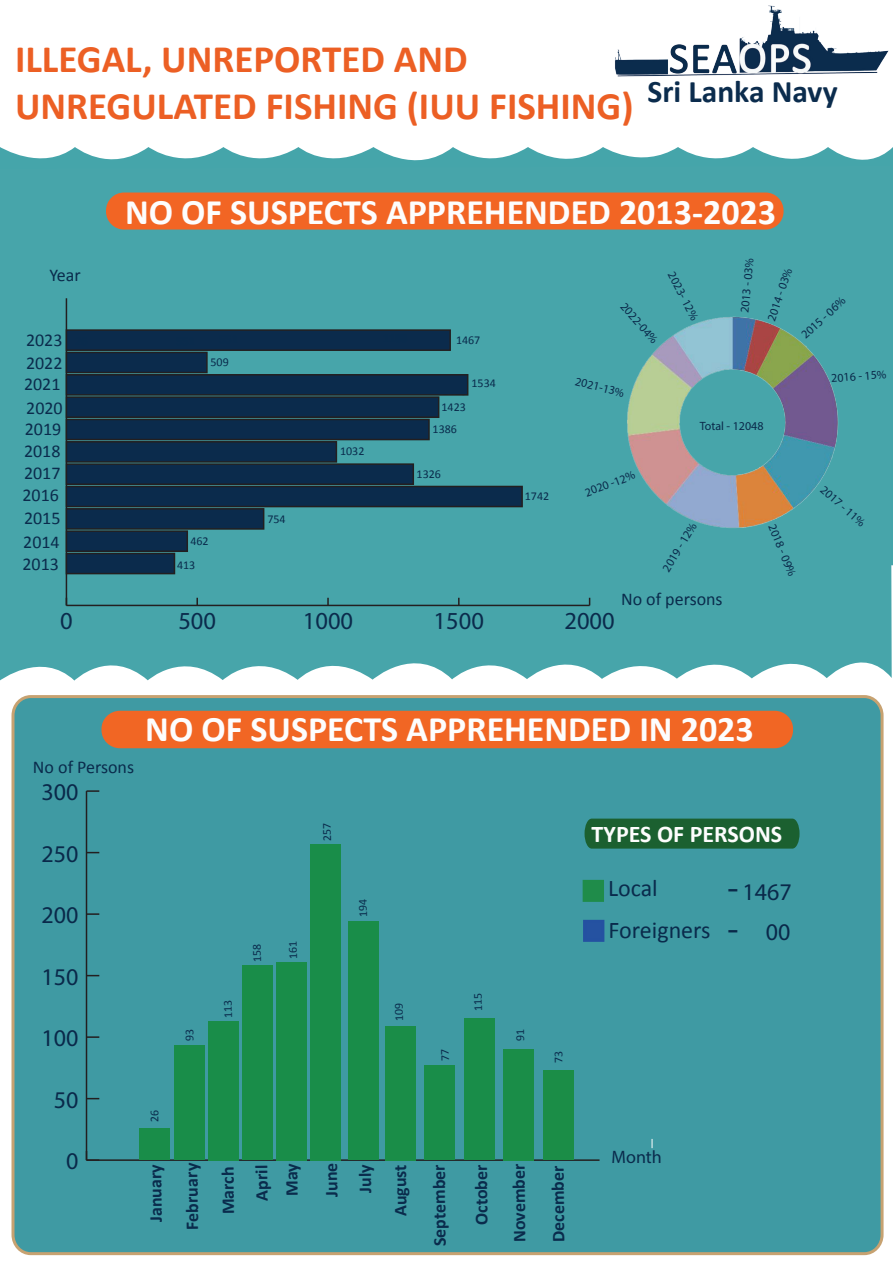
<style>
.page{position:relative;width:893px;height:1263px;background:#fff}
.page>*{position:absolute;margin:0;border:0;box-sizing:border-box;transform-origin:0 0}
.t1{font:700 39px/46.8px "Calibri";color:#ec5f24}
.t2{font:700 36px "Calibri";color:#fdfdfd}
.t3{font:36px/41px "Myriad Pro";color:#0a294a}
.t4{font:24.45px "Myriad Pro";color:#0b2b4c}
.t5{font:24px/39.5px "Myriad Pro";color:#0a294a;text-align:right}
.t6{font:24px/42.5px "Calibri";color:#0a2b4c}
.t7{font:700 24px "Calibri";color:#fdfdfd}
.t8{font:700 18px/38.2px "Calibri";color:#0a2b4c}
.t9{font:18px "Calibri";color:#0b2b4c}
.t10{font:18px "Calibri";color:#0a2b4c}
.t11{font:18px "Myriad Pro";color:#0a2b4c}
.t12{font:12px "Myriad Pro";color:#0a294a}
.t13{font:12px/23.2px "Calibri";color:#0a2b4c}
.s1{font-size:12px;color:#0a2b4c}
</style>
<div class="page">
<div style="left:13px;top:696px;width:869px;height:557px;background:#3f9aa3;border-radius:18px"></div>
<div style="left:12px;top:695px;width:872px;height:560px;border:3px solid #c7a271;border-radius:18px"></div>
<svg style="left:0;top:147px;width:893px;height:418px;fill:#45a5aa"></svg>
<div style="left:0;top:166px;width:892px;height:515px;background:#47a5aa"></div>
<img style="left:615px;top:5px;width:274px;height:72px">
<img style="left:625px;top:311px;width:217px;height:222px">
<div style="left:106px;top:193px;width:677px;height:37px;background:#f26524;border-radius:18px"></div>
<div style="left:585px;top:819px;width:215px;height:30px;background:#1b6030"></div>
<hr style="left:66px;top:605px;width:524px;height:1px;background:#231f20">
<svg style="left:196px;top:598px;width:2px;height:7px"></svg>
<svg style="left:327px;top:598px;width:2px;height:7px"></svg>
<svg style="left:458px;top:598px;width:2px;height:7px"></svg>
<hr style="left:66px;top:298px;width:1px;height:307px;background:#231f20">
<div style="left:66px;top:553px;width:109px;height:21px;background:#0b2b4c;border:2px solid #231f20"></div>
<div style="left:66px;top:530px;width:122px;height:22px;background:#0b2b4c;border:2px solid #231f20"></div>
<div style="left:66px;top:508px;width:198px;height:22px;background:#0b2b4c;border:2px solid #231f20"></div>
<div style="left:66px;top:486px;width:457px;height:21px;background:#0b2b4c;border:2px solid #231f20"></div>
<div style="left:66px;top:463px;width:348px;height:22px;background:#0b2b4c;border:2px solid #231f20"></div>
<div style="left:66px;top:441px;width:271px;height:22px;background:#0b2b4c;border:2px solid #231f20"></div>
<div style="left:66px;top:419px;width:364px;height:21px;background:#0b2b4c;border:2px solid #231f20"></div>
<div style="left:66px;top:396px;width:373px;height:22px;background:#0b2b4c;border:2px solid #231f20"></div>
<div style="left:66px;top:374px;width:402px;height:22px;background:#0b2b4c;border:2px solid #231f20"></div>
<div style="left:66px;top:352px;width:142px;height:21px;background:#0b2b4c;border:2px solid #231f20"></div>
<div style="left:66px;top:329px;width:385px;height:22px;background:#0b2b4c;border:2px solid #231f20"></div>
<div style="left:102px;top:711px;width:691px;height:37px;background:#f16624;border-radius:18px"></div>
<div style="left:583px;top:880px;width:21px;height:22px;background:#1f8c4a"></div>
<div style="left:583px;top:920px;width:21px;height:22px;background:#2552a1"></div>
<hr style="left:87px;top:1159px;width:513px;height:2px;background:#231f20">
<hr style="left:86px;top:791px;width:1px;height:369px;background:#231f20">
<svg style="left:86px;top:1151px;width:13px;height:10px"></svg>
<svg style="left:87px;top:1098px;width:12px;height:1px"></svg>
<svg style="left:87px;top:1036px;width:12px;height:2px"></svg>
<svg style="left:87px;top:975px;width:12px;height:1px"></svg>
<svg style="left:87px;top:913px;width:12px;height:2px"></svg>
<svg style="left:87px;top:852px;width:12px;height:1px"></svg>
<svg style="left:87px;top:790px;width:12px;height:2px"></svg>
<div style="left:543px;top:1070px;width:30px;height:90px;background:#1b8d47"></div>
<div style="left:504px;top:1049px;width:30px;height:112px;background:#1a8d48"></div>
<div style="left:464px;top:1019px;width:31px;height:141px;background:#198d49"></div>
<div style="left:424px;top:1065px;width:30px;height:95px;background:#198d49"></div>
<div style="left:385px;top:1026px;width:31px;height:134px;background:#1a8d48"></div>
<div style="left:348px;top:921px;width:30px;height:239px;background:#198d49"></div>
<div style="left:311px;top:844px;width:30px;height:316px;background:#198d49"></div>
<div style="left:276px;top:962px;width:31px;height:198px;background:#198d49"></div>
<div style="left:242px;top:966px;width:31px;height:194px;background:#198d49"></div>
<div style="left:208px;top:1021px;width:31px;height:139px;background:#198d49"></div>
<div style="left:174px;top:1046px;width:30px;height:114px;background:#198d49"></div>
<div style="left:140px;top:1128px;width:30px;height:32px;background:#198d49"></div>
<h1 class="t1" style="left:15px;top:34px;width:824px">ILLEGAL, UNREPORTED AND<br>UNREGULATED FISHING (IUU FISHING) <sup>Sri</sup> <sup>Lanka</sup> <sup>Navy</sup></h1>
<h2 class="t2" style="left:125px;top:189px;width:653px">NO OF SUSPECTS APPREHENDED 2013-2023</h2>
<h3 class="t10" style="left:50px;top:264px;width:33px">Year</h3>
<h3 class="t9" style="left:26px;top:329px;width:63px">2023 <span class="s1">26</span></h3>
<h3 class="t9" style="left:26px;top:352px;width:38px">2022</h3>
<p class="t13" style="left:211px;top:350px;width:20px">509</p>
<p class="t13" style="left:456px;top:328px;width:26px">1467</p>
<p class="t12" style="left:628px;top:299px;width:52px;rotate:49deg">2022-04%</p>
<h3 class="t9" style="left:24px;top:372px;width:38px">2021</h3>
<p class="t13" style="left:472px;top:371px;width:26px">1534</p>
<p class="t12" style="left:577px;top:374px;width:52px;rotate:14deg">2021-13%</p>
<h3 class="t9" style="left:26px;top:397px;width:38px">2020</h3>
<p class="t13" style="left:442px;top:394px;width:26px">1423</p>
<h3 class="t9" style="left:25px;top:418px;width:38px">2019</h3>
<p class="t13" style="left:433px;top:417px;width:26px">1386</p>
<h3 class="t9" style="left:24px;top:440px;width:38px">2018</h3>
<p class="t13" style="left:340px;top:439px;width:26px">1032</p>
<p class="t12" style="left:677px;top:269px;width:54px;rotate:62deg">2023- 12%</p>
<p class="t12" style="left:737px;top:312px;width:57px;rotate:-85deg">2013 - 03%</p>
<p class="t12" style="left:764px;top:318px;width:57px;rotate:-71deg">2014 - 03%</p>
<p class="t12" style="left:798px;top:331px;width:57px;rotate:-43deg">2015 - 06%</p>
<p class="t12" style="left:831px;top:371px;width:57px;rotate:-5deg">2016 - 15%</p>
<p class="t12" style="left:700px;top:418px;width:65px">Total - 12048</p>
<h3 class="t9" style="left:24px;top:462px;width:38px">2017</h3>
<h3 class="t9" style="left:23px;top:484px;width:38px">2016</h3>
<p class="t13" style="left:417px;top:462px;width:26px">1326</p>
<p class="t13" style="left:525px;top:484px;width:26px">1742</p>
<p class="t12" style="left:583px;top:486px;width:54px;rotate:-21deg">2020 -12%</p>
<h3 class="t9" style="left:24px;top:507px;width:38px">2015</h3>
<h3 class="t9" style="left:23px;top:531px;width:38px">2014</h3>
<h3 class="t9" style="left:22px;top:552px;width:38px">2013</h3>
<p class="t13" style="left:177px;top:529px;width:33px;text-indent:13px">462<br>413</p>
<p class="t13" style="left:267px;top:507px;width:20px">754</p>
<p class="t12" style="left:659px;top:567px;width:57px;rotate:-59deg">2019 - 12%</p>
<p class="t12" style="left:779px;top:522px;width:57px;rotate:68deg">2018 - 09%</p>
<h3 class="t10" style="left:621px;top:588px;width:103px">No of persons</h3>
<h3 class="t4" style="left:60px;top:605px;width:14px">0</h3>
<h3 class="t4" style="left:178px;top:605px;width:39px">500</h3>
<h3 class="t4" style="left:303px;top:605px;width:52px">1000</h3>
<h3 class="t4" style="left:434px;top:605px;width:52px">1500</h3>
<h3 class="t4" style="left:564px;top:605px;width:52px">2000</h3>
<p class="t12" style="left:827px;top:482px;width:57px;rotate:41deg">2017 - 11%</p>
<h3 class="t10" style="left:33px;top:755px;width:103px">No of Persons</h3>
<h3 class="t5" style="left:41px;top:772px;width:39px">300</h3>
<h3 class="t5" style="left:41px;top:833px;width:39px">250</h3>
<h3 class="t5" style="left:41px;top:895px;width:39px">200</h3>
<h3 class="t5" style="left:41px;top:956px;width:39px">150</h3>
<h2 class="t2" style="left:145px;top:706px;width:610px">NO OF SUSPECTS APPREHENDED IN 2023</h2>
<h3 class="t7" style="left:592px;top:819px;width:192px">TYPES OF PERSONS</h3>
<h3 class="t6" style="left:608px;top:866px;width:104px">Local<br>Foreigners</h3>
<h3 class="t5" style="left:742px;top:872px;width:51px">1467<br>00</h3>
<h2 class="t3" style="left:728px;top:867px;width:13px">- -</h2>
<h3 class="t5" style="left:41px;top:1018px;width:39px">100</h3>
<h3 class="t5" style="left:54px;top:1079px;width:26px">50</h3>
<h3 class="t5" style="left:66px;top:1141px;width:14px">0</h3>
<h3 class="t8" style="left:136px;top:1223px;width:60px;rotate:-91deg">January</h3>
<h3 class="t8" style="left:172px;top:1230px;width:68px;rotate:-91deg">February</h3>
<h3 class="t8" style="left:208px;top:1215px;width:49px;rotate:-91deg">March</h3>
<h3 class="t8" style="left:246px;top:1201px;width:38px;line-height:30px;rotate:-91deg">April<br>May</h3>
<h3 class="t8" style="left:312px;top:1197px;width:36px;rotate:-91deg">June</h3>
<h3 class="t8" style="left:345px;top:1193px;width:30px;rotate:-91deg">July</h3>
<h3 class="t8" style="left:381px;top:1247px;width:84px;line-height:38.7px;text-align:right;rotate:-91deg">August<br>September</h3>
<h3 class="t8" style="left:462px;top:1244px;width:81px;text-align:justify;text-indent:18px;rotate:-91deg">October November December</h3>
<h3 class="t11" style="left:611px;top:1145px;width:52px">Month</h3>
</div>
